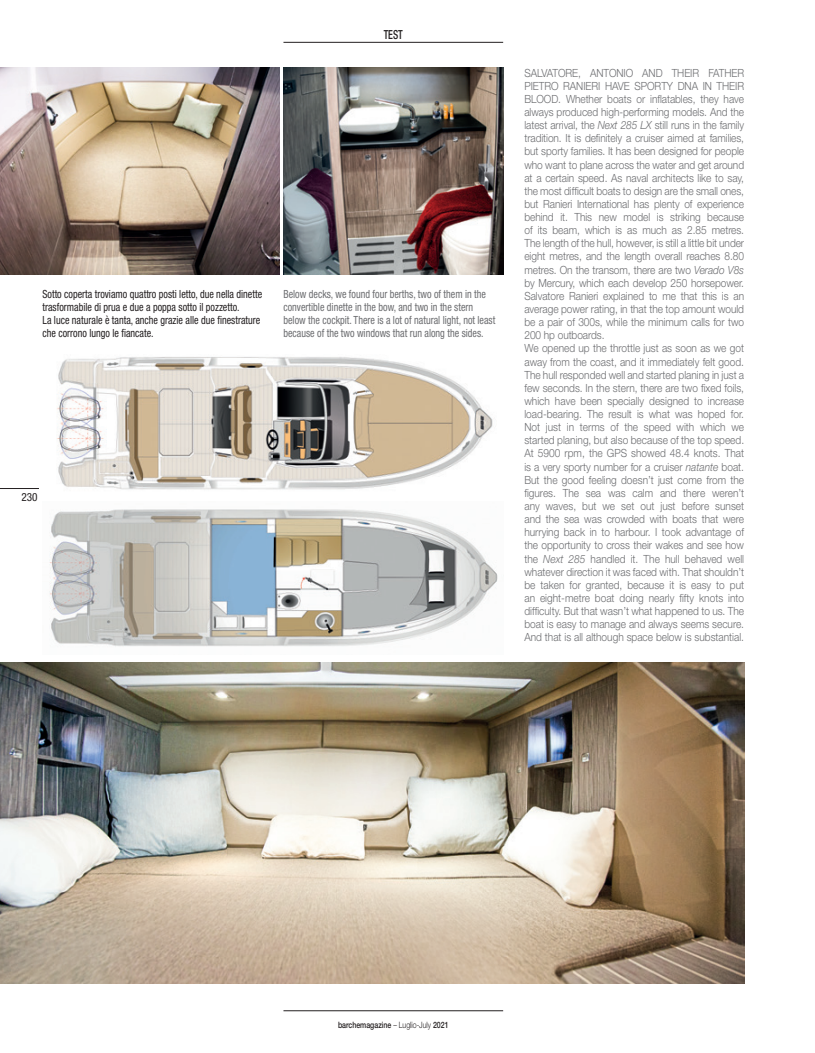
<style>
.page{position:relative;width:815px;height:1053px;background:#fff}
.page>*{position:absolute;margin:0;border:0;box-sizing:border-box;transform-origin:0 0}
.t1{font:500 condensed 12.5px "Helvetica Neue";color:#231f20;scale:.8 1}
.t2{font:300 11.25px/13.1px "Helvetica Neue";letter-spacing:-.005em;color:#6c6d70;text-align:justify;scale:.9 1}
.t3{font:condensed 11.25px/13.1px "Helvetica Neue";color:#6c6d70;scale:.9 1}
.t4{font:condensed 11.25px/13.1px "Helvetica Neue";color:#231f20;scale:.9 1}
.t5{font:condensed 11.25px "Helvetica Neue";color:#231f20}
.t6{font:500 8.75px "Helvetica Neue";color:#231f20;scale:.8 1}
.s1{font-style:italic}
.s2{font-weight:300}
</style>
<div class="page">
<hr style="left:0;top:488px;width:39px;height:1px;background:#231f20">
<hr style="left:283px;top:1010px;width:220px;height:1px;background:#231f20">
<hr style="left:283px;top:42px;width:220px;height:1px;background:#231f20">
<img style="left:283px;top:67px;width:220px;height:207px">
<img style="left:0;top:67px;width:280px;height:207px">
<img style="left:0;top:662px;width:744px;height:321px">
<img style="left:49px;top:357px;width:449px;height:290px">
<p class="t1" style="left:384px;top:27px;width:26px">TEST</p>
<p class="t4" style="left:43px;top:287px;width:246px">Sotto coperta troviamo quattro posti letto, due nella dinette trasformabile di prua e due a poppa sotto il pozzetto.</p>
<p class="t4" style="left:43px;top:313px;width:244px">La luce naturale è tanta, anche grazie alle due finestrature che corrono lungo le fiancate.</p>
<p class="t3" style="left:283px;top:287px;width:237px">Below decks, we found four berths, two of them in the convertible dinette in the bow, and two in the stern below the cockpit. There is a lot of natural light, not least because of the two windows that run along the sides.</p>
<p class="t5" style="left:21px;top:490px;width:18px">230</p>
<p class="t2" style="left:524px;top:66px;width:246px">SALVATORE, ANTONIO AND THEIR FATHER PIETRO RANIERI HAVE SPORTY DNA IN THEIR BLOOD. Whether boats or inflatables, they have always produced high-performing models. And the latest arrival, the <span class="s1">Next 285 LX</span> still runs in the family tradition. It is definitely a cruiser aimed at families, but sporty families. It has been designed for people who want to plane across the water and get around at a certain speed. As naval architects like to say, the most difficult boats to design are the small ones, but Ranieri International has plenty of experience behind it. This new model is striking because of its beam, which is as much as 2.85 metres.<br>The length of the hull, however, is still a little bit under eight metres, and the length overall reaches 8.80 metres. On the transom, there are two <span class="s1">Verado V8s </span>by Mercury, which each develop 250 horsepower.<br>Salvatore Ranieri explained to me that this is an average power rating, in that the top amount would be a pair of 300s, while the minimum calls for two 200 hp outboards.</p>
<p class="t2" style="left:524px;top:341px;width:246px">We opened up the throttle just as soon as we got away from the coast, and it immediately felt good.<br>The hull responded well and started planing in just a few seconds. In the stern, there are two fixed foils, which have been specially designed to increase load-bearing. The result is what was hoped for.<br>Not just in terms of the speed with which we started planing, but also because of the top speed.<br>At 5900 rpm, the GPS showed 48.4 knots. That is a very sporty number for a cruiser <span class="s1">natante</span> boat.<br>But the good feeling doesn’t just come from the figures. The sea was calm and there weren’t any waves, but we set out just before sunset and the sea was crowded with boats that were hurrying back in to harbour. I took advantage of the opportunity to cross their wakes and see how the <span class="s1">Next 285</span> handled it. The hull behaved well whatever direction it was faced with. That shouldn’t be taken for granted, because it is easy to put an eight-metre boat doing nearly fifty knots into difficulty. But that wasn’t what happened to us. The boat is easy to manage and always seems secure.<br>And that is all although space below is substantial.</p>
<p class="t6" style="left:338px;top:1019px;width:140px">barchemagazine <span class="s2">– Luglio-July</span> 2021</p>
</div>
